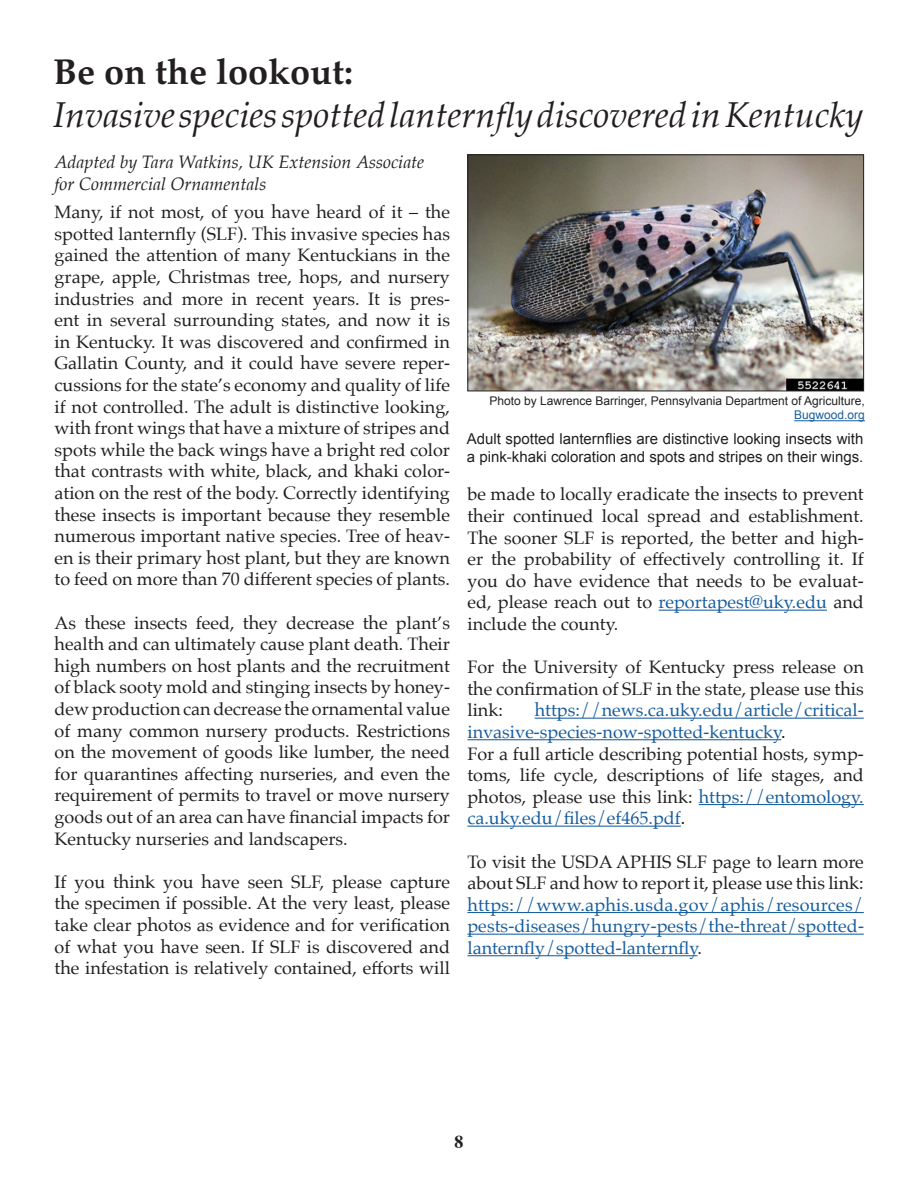
<style>
.page{position:relative;width:918px;height:1188px;background:#fff}
.page>*{position:absolute;margin:0;border:0;box-sizing:border-box;transform-origin:0 0}
.t1{font:italic 36px "Palatino";color:#231f20}
.t2{font:700 36px "Palatino";color:#231f20}
.t3{font:18px/21.6px "Palatino";color:#231f20;text-align:justify}
.t4{font:18px/21.6px "Palatino";color:#175d9e}
.t5{font:italic 18px "Palatino";color:#231f20}
.t6{font:700 18px "Times";color:#231f20}
.t7{font:15px/18px "Arial";color:#231f20}
.t8{font:12px/14.4px "Arial";color:#231f20;text-align:right}
.s1{color:#175d9e}
.s2{color:#000}
.s3{color:#231f20}
</style>
<div class="page">
<hr style="left:659px;top:610px;width:168px;height:1px;background:#175d9e">
<hr style="left:535px;top:718px;width:329px;height:1px;background:#175d9e">
<hr style="left:467px;top:739px;width:314px;height:1px;background:#175d9e">
<hr style="left:699px;top:804px;width:165px;height:1px;background:#175d9e">
<hr style="left:467px;top:826px;width:214px;height:1px;background:#175d9e">
<hr style="left:467px;top:912px;width:397px;height:1px;background:#175d9e">
<hr style="left:467px;top:934px;width:397px;height:1px;background:#175d9e">
<hr style="left:467px;top:955px;width:230px;height:1px;background:#175d9e">
<img style="left:469px;top:156px;width:393px;height:233px">
<div style="left:467px;top:154px;width:397px;height:237px;border:1px solid #231f20"></div>
<hr style="left:794px;top:420px;width:71px;height:1px;background:#175d9e">
<p class="t2" style="left:53px;top:41px;width:302px">Be on the lookout:</p>
<p class="t1" style="left:53px;top:84px;width:812px">Invasive species spotted lanternfly discovered in Kentucky</p>
<p class="t5" style="left:55px;top:147px;width:371px">Adapted by Tara Watkins, UK Extension Associate</p>
<p class="t5" style="left:55px;top:168px;width:214px">for Commercial Ornamentals</p>
<p class="t3" style="left:55px;top:201px;width:397px">Many, if not most, of you have heard of it – the spotted lanternfly (SLF). This invasive species has gained the attention of many Kentuckians in the grape, apple, Christmas tree, hops, and nursery industries and more in recent years. It is pres&shy;ent in several surrounding states, and now it is in Kentucky. It was discovered and confirmed in Gallatin County, and it could have severe reper&shy;cussions for the state’s economy and quality of life if not controlled. The adult is distinctive looking, with front wings that have a mixture of stripes and spots while the back wings have a bright red color that contrasts with white, black, and khaki color&shy;ation on the rest of the body. Correctly identifying these insects is important because they resemble numerous important native species. Tree of heav&shy;en is their primary host plant, but they are known to feed on more than 70 different species of plants.</p>
<p class="t3" style="left:55px;top:612px;width:397px">As these insects feed, they decrease the plant’s health and can ultimately cause plant death. Their high numbers on host plants and the recruitment of black sooty mold and stinging insects by honey&shy;dew production can decrease the ornamental value of many common nursery products. Restrictions on the movement of goods like lumber, the need for quarantines affecting nurseries, and even the requirement of permits to travel or move nursery goods out of an area can have financial impacts for Kentucky nurseries and landscapers.</p>
<p class="t3" style="left:55px;top:871px;width:397px">If you think you have seen SLF, please capture the specimen if possible. At the very least, please take clear photos as evidence and for verification of what you have seen. If SLF is discovered and the infestation is relatively contained, efforts will</p>
<p class="t8" style="left:489px;top:394px;width:377px">Photo by Lawrence Barringer, Pennsylvania Department of Agriculture,<br><span class="s1">Bugwood.org</span></p>
<p class="t7" style="left:467px;top:430px;width:398px">Adult spotted lanternflies are distinctive looking insects with a pink-khaki coloration and spots and stripes on their wings.</p>
<p class="t3" style="left:467px;top:483px;width:398px">be made to locally eradicate the insects to prevent their continued local spread and establishment.<br>The sooner SLF is reported, the better and high&shy;er the probability of effectively controlling it. If you do have evidence that needs to be evaluat&shy;ed, please reach out to <span class="s1">reportapest@uky.edu</span> and include the county.</p>
<p class="t3" style="left:467px;top:656px;width:398px">For the University of Kentucky press release on the confirmation of SLF in the state, please use this link:</p>
<p class="t4" style="left:467px;top:699px;width:398px;text-indent:67px">https://news.ca.uky.edu/article/critical&shy;invasive-species-now-spotted-kentucky<span class="s2">.</span></p>
<p class="t3" style="left:467px;top:743px;width:398px">For a full article describing potential hosts, symp&shy;toms, life cycle, descriptions of life stages, and photos, please use this link: <span class="s1">https://entomology. ca.uky.edu/files/ef465.pdf</span><span class="s2">.</span></p>
<p class="t4" style="left:467px;top:851px;width:398px;text-align:justify"><span class="s3">To visit the USDA APHIS SLF page to learn more about SLF and how to report it, please use this link: </span>https://www.aphis.usda.gov/aphis/resources/ pests-diseases/hungry-pests/the-threat/spotted&shy;lanternfly/spotted-lanternfly<span class="s3">.</span></p>
<p class="t6" style="left:454px;top:1124px;width:10px">8</p>
</div>
